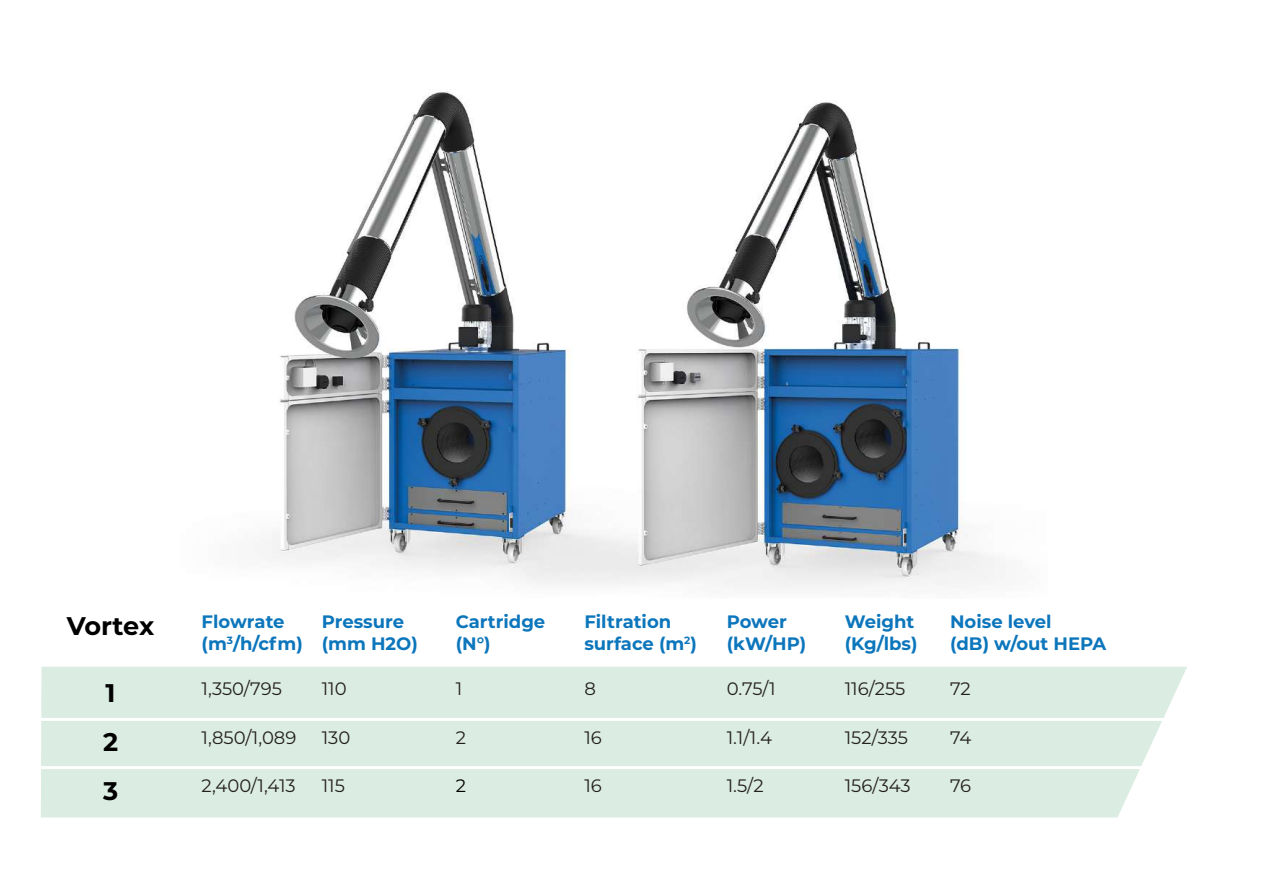
<style>
.page{position:relative;width:1263px;height:893px;background:#fff}
.page>*{position:absolute;margin:0;border:0;box-sizing:border-box;transform-origin:0 0}
.t1{font:700 25.5px "Montserrat";letter-spacing:-.015em;color:#000}
.t2{font:700 18px/21.6px "Montserrat";color:#0c76bc}
.t3{font:18px "Montserrat";color:#231f20}
.t4{font:18px "Montserrat";color:#000}
</style>
<div class="page">
<div style="left:41px;top:667px;width:1146px;height:150px;background:#dbece2"></div>
<hr style="left:0;top:718px;width:1197px;height:3px;background:#fff">
<hr style="left:0;top:766px;width:1233px;height:3px;background:#fff">
<img style="left:266px;top:91px;width:728px;height:497px">
<h1 class="t1" style="left:67px;top:608px;width:89px">Vortex</h1>
<p class="t2" style="left:202px;top:610px;width:103px">Flowrate (m<sup>3</sup>/h/cfm)</p>
<p class="t2" style="left:322px;top:610px;width:98px">Pressure (mm H2O)</p>
<p class="t2" style="left:456px;top:610px;width:91px">Cartridge (N°)</p>
<p class="t2" style="left:584px;top:610px;width:114px">Filtration surface (m<sup>2</sup>)</p>
<p class="t2" style="left:727px;top:610px;width:81px">Power (kW/HP)</p>
<p class="t2" style="left:845px;top:610px;width:74px">Weight (Kg/lbs)</p>
<p class="t2" style="left:950px;top:610px;width:158px">Noise level<br>(dB) w/out HEPA</p>
<h1 class="t1" style="left:106px;top:675px;width:11px">1</h1>
<p class="t3" style="left:202px;top:676px;width:82px">1,350/795</p>
<p class="t3" style="left:322px;top:676px;width:26px">110</p>
<p class="t3" style="left:456px;top:676px;width:8px">1</p>
<p class="t3" style="left:584px;top:676px;width:13px">8</p>
<p class="t3" style="left:727px;top:676px;width:50px">0.75/1</p>
<p class="t3" style="left:845px;top:676px;width:62px">116/255</p>
<p class="t3" style="left:950px;top:676px;width:22px">72</p>
<h1 class="t1" style="left:103px;top:724px;width:17px">2</h1>
<p class="t3" style="left:202px;top:725px;width:96px">1,850/1,089</p>
<p class="t3" style="left:322px;top:725px;width:30px">130</p>
<p class="t3" style="left:456px;top:725px;width:12px">2</p>
<p class="t3" style="left:584px;top:725px;width:19px">16</p>
<p class="t3" style="left:727px;top:725px;width:47px">1.1/1.4</p>
<p class="t3" style="left:845px;top:725px;width:65px">152/335</p>
<p class="t3" style="left:950px;top:725px;width:23px">74</p>
<h1 class="t1" style="left:103px;top:772px;width:17px">3</h1>
<p class="t3" style="left:202px;top:774px;width:96px">2,400/1,413</p>
<p class="t3" style="left:322px;top:774px;width:25px">115</p>
<p class="t4" style="left:456px;top:774px;width:12px">2</p>
<p class="t3" style="left:584px;top:774px;width:19px">16</p>
<p class="t3" style="left:727px;top:774px;width:38px">1.5/2</p>
<p class="t3" style="left:845px;top:774px;width:67px">156/343</p>
<p class="t3" style="left:950px;top:774px;width:23px">76</p>
</div>
